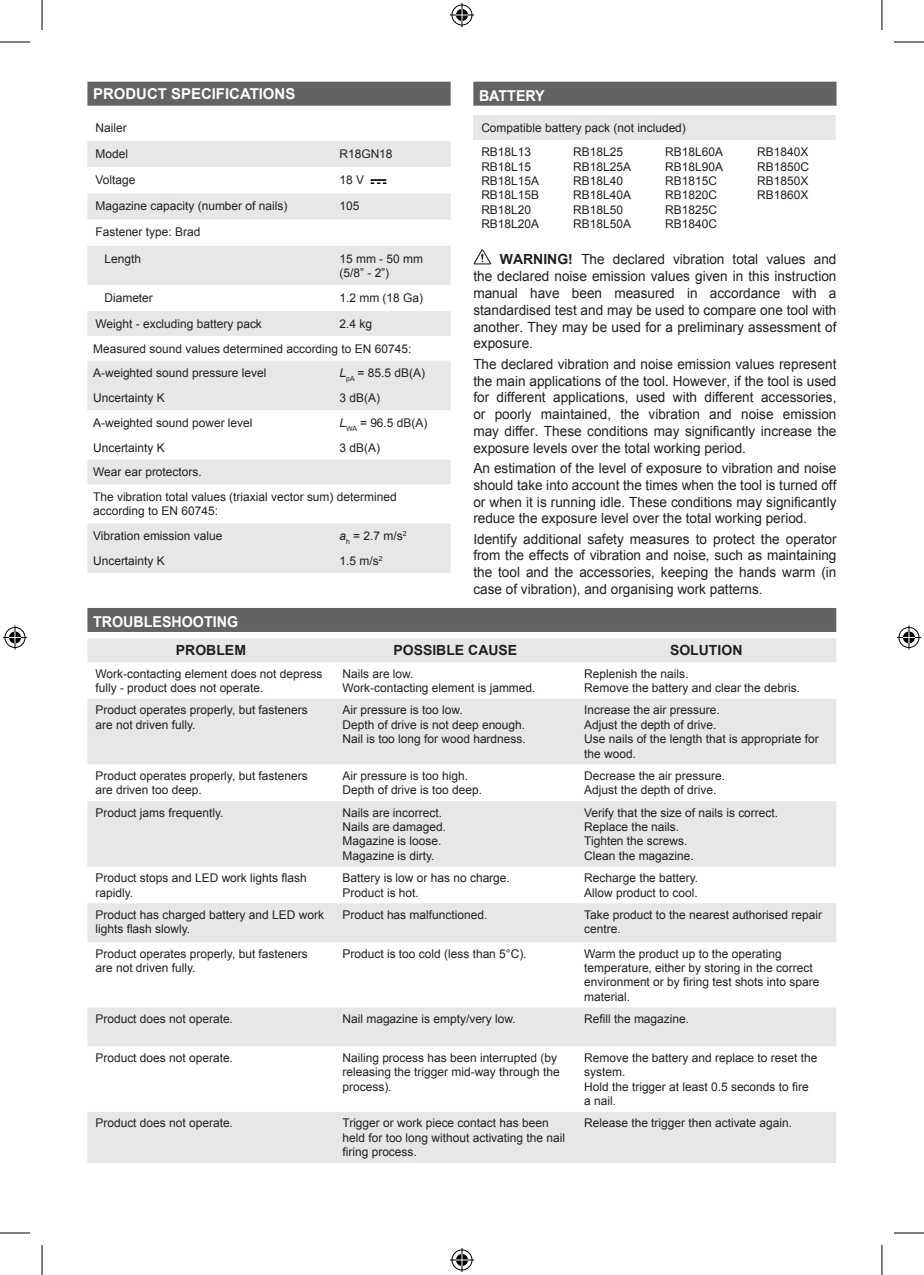
<style>
.page{position:relative;width:924px;height:1275px;background:#fff}
.page>*{position:absolute;margin:0;border:0;box-sizing:border-box;transform-origin:0 0}
.t1{font:700 15px "Arial";color:#fff;scale:.95 1}
.t2{font:700 15px "Arial";color:#fff}
.t3{font:14px/16.8px "Arial";color:#231f20;text-align:justify}
.t4{font:700 14px "Arial";color:#231f20}
.t5{font:12px/14.4px "Arial";color:#231f20}
.s1{font-style:italic}
.s2{font-weight:700}
</style>
<div class="page">
<div style="left:87px;top:82px;width:363px;height:24px;background:#636366"></div>
<svg style="left:87px;top:141px;width:363px;height:432px"></svg>
<div style="left:87px;top:360px;width:363px;height:50px;background:#e6e7e9"></div>
<svg style="left:370px;top:179px;width:16px;height:5px"></svg>
<div style="left:473px;top:82px;width:363px;height:24px;background:#636366"></div>
<div style="left:473px;top:115px;width:363px;height:25px;background:#e6e7e9"></div>
<hr style="left:835px;top:115px;width:2px;height:25px;background:#fff">
<svg style="left:473px;top:249px;width:18px;height:15px"></svg>
<div style="left:87px;top:608px;width:748px;height:24px;background:#636366"></div>
<svg style="left:87px;top:638px;width:748px;height:525px;fill:#e6e7e9"></svg>
<hr style="left:0;top:42px;width:30px;height:1px;background:#000">
<hr style="left:893px;top:42px;width:30px;height:1px;background:#000">
<hr style="left:0;top:1232px;width:30px;height:1px;background:#000">
<hr style="left:893px;top:1232px;width:30px;height:1px;background:#000">
<hr style="left:42px;top:0;width:1px;height:30px;background:#000">
<hr style="left:42px;top:1245px;width:1px;height:30px;background:#000">
<hr style="left:881px;top:0;width:1px;height:30px;background:#000">
<hr style="left:881px;top:1245px;width:1px;height:30px;background:#000">
<svg style="left:450px;top:3px;width:24px;height:24px"></svg>
<svg style="left:450px;top:1248px;width:24px;height:24px"></svg>
<svg style="left:3px;top:625px;width:24px;height:24px"></svg>
<svg style="left:897px;top:625px;width:23px;height:24px"></svg>
<p class="t2" style="left:93px;top:83px;width:204px">PRODUCT SPECIFICATIONS</p>
<p class="t5" style="left:95px;top:114px;width:34px;line-height:26.2px">Nailer<br>Model</p>
<p class="t5" style="left:339px;top:146px;width:55px">R18GN18</p>
<p class="t5" style="left:95px;top:173px;width:41px">Voltage</p>
<p class="t5" style="left:339px;top:173px;width:26px">18 V</p>
<p class="t5" style="left:95px;top:199px;width:193px">Magazine capacity (number of nails)</p>
<p class="t5" style="left:339px;top:199px;width:21px">105</p>
<p class="t5" style="left:104px;top:219px;width:97px;line-height:26.2px;text-indent:-9px">Fastener type: Brad<br>Length</p>
<p class="t5" style="left:339px;top:251px;width:85px">15 mm - 50 mm (5/8” - 2”)</p>
<p class="t5" style="left:104px;top:290px;width:50px">Diameter</p>
<p class="t5" style="left:339px;top:290px;width:85px">1.2 mm (18 Ga)</p>
<p class="t5" style="left:95px;top:316px;width:168px">Weight - excluding battery pack</p>
<p class="t5" style="left:93px;top:311px;width:319px;line-height:24.8px;text-indent:246px">2.4 kg<br>Measured sound values determined according to EN 60745:<br>A-weighted sound pressure level</p>
<p class="t5" style="left:339px;top:366px;width:87px"><span class="s1">L</span><sub>pA</sub> = 85.5 dB(A)</p>
<p class="t5" style="left:93px;top:391px;width:73px">Uncertainty K</p>
<p class="t5" style="left:339px;top:391px;width:42px">3 dB(A)</p>
<p class="t5" style="left:93px;top:415px;width:161px">A-weighted sound power level</p>
<p class="t5" style="left:339px;top:415px;width:89px"><span class="s1">L</span><sub>WA</sub> = 96.5 dB(A)</p>
<p class="t5" style="left:93px;top:440px;width:73px">Uncertainty K</p>
<p class="t5" style="left:339px;top:440px;width:42px">3 dB(A)</p>
<p class="t5" style="left:93px;top:460px;width:305px;line-height:24.8px">Wear ear protectors.<br>The vibration total values (triaxial vector sum) determined</p>
<p class="t5" style="left:93px;top:499px;width:131px;line-height:24.8px">according to EN 60745:<br>Vibration emission value</p>
<p class="t5" style="left:339px;top:529px;width:69px"><span class="s1">a</span><sub>h</sub> = 2.7 m/s<sup>2</sup></p>
<p class="t5" style="left:93px;top:553px;width:73px">Uncertainty K</p>
<p class="t5" style="left:339px;top:553px;width:45px">1.5 m/s<sup>2</sup></p>
<p class="t1" style="left:479px;top:85px;width:71px">BATTERY</p>
<p class="t5" style="left:481px;top:115px;width:206px;line-height:24.8px">Compatible battery pack (not included)<br>RB18L13</p>
<p class="t5" style="left:481px;top:159px;width:59px">RB18L15<br>RB18L15A<br>RB18L15B<br>RB18L20<br>RB18L20A</p>
<p class="t5" style="left:573px;top:145px;width:59px">RB18L25<br>RB18L25A<br>RB18L40<br>RB18L40A<br>RB18L50<br>RB18L50A</p>
<p class="t5" style="left:665px;top:145px;width:59px">RB18L60A<br>RB18L90A<br>RB1815C<br>RB1820C<br>RB1825C<br>RB1840C</p>
<p class="t5" style="left:757px;top:145px;width:53px;text-align:justify">RB1840X RB1850C RB1850X RB1860X</p>
<p class="t3" style="left:473px;top:251px;width:364px;text-indent:26px"><span class="s2">WARNING!</span> The declared vibration total values and the declared noise emission values given in this instruction manual have been measured in accordance with a standardised test and may be used to compare one tool with another. They may be used for a preliminary assessment of exposure.</p>
<p class="t3" style="left:473px;top:355px;width:364px">The declared vibration and noise emission values represent the main applications of the tool. However, if the tool is used for different applications, used with different accessories, or poorly maintained, the vibration and noise emission may differ. These conditions may significantly increase the exposure levels over the total working period.</p>
<p class="t3" style="left:473px;top:460px;width:364px">An estimation of the level of exposure to vibration and noise should take into account the times when the tool is turned off or when it is running idle. These conditions may significantly reduce the exposure level over the total working period.</p>
<p class="t3" style="left:473px;top:530px;width:364px">Identify additional safety measures to protect the operator from the effects of vibration and noise, such as maintaining the tool and the accessories, keeping the hands warm (in case of vibration), and organising work patterns.</p>
<p class="t1" style="left:93px;top:611px;width:154px">TROUBLESHOOTING</p>
<p class="t4" style="left:176px;top:641px;width:71px">PROBLEM</p>
<p class="t4" style="left:393px;top:641px;width:125px">POSSIBLE CAUSE</p>
<p class="t4" style="left:669px;top:641px;width:74px">SOLUTION</p>
<p class="t5" style="left:95px;top:666px;width:228px">Work-contacting element does not depress fully - product does not operate.</p>
<p class="t5" style="left:342px;top:666px;width:194px">Nails are low.<br>Work-contacting element is jammed.</p>
<p class="t5" style="left:584px;top:666px;width:217px">Replenish the nails.<br>Remove the battery and clear the debris.</p>
<p class="t5" style="left:95px;top:703px;width:214px">Product operates properly, but fasteners are not driven fully.</p>
<p class="t5" style="left:342px;top:703px;width:185px">Air pressure is too low.<br>Depth of drive is not deep enough.<br>Nail is too long for wood hardness.</p>
<p class="t5" style="left:584px;top:703px;width:236px">Increase the air pressure.<br>Adjust the depth of drive.<br>Use nails of the length that is appropriate for the wood.</p>
<p class="t5" style="left:95px;top:768px;width:214px">Product operates properly, but fasteners are driven too deep.</p>
<p class="t5" style="left:342px;top:768px;width:141px">Air pressure is too high.<br>Depth of drive is too deep.</p>
<p class="t5" style="left:584px;top:768px;width:142px">Decrease the air pressure.<br>Adjust the depth of drive.</p>
<p class="t5" style="left:95px;top:805px;width:129px">Product jams frequently.</p>
<p class="t5" style="left:342px;top:805px;width:105px">Nails are incorrect.<br>Nails are damaged.<br>Magazine is loose.<br>Magazine is dirty.</p>
<p class="t5" style="left:584px;top:805px;width:195px">Verify that the size of nails is correct.<br>Replace the nails.<br>Tighten the screws.<br>Clean the magazine.</p>
<p class="t5" style="left:95px;top:871px;width:213px">Product stops and LED work lights flash rapidly.</p>
<p class="t5" style="left:342px;top:871px;width:169px">Battery is low or has no charge.<br>Product is hot.</p>
<p class="t5" style="left:584px;top:871px;width:115px">Recharge the battery.<br>Allow product to cool.</p>
<p class="t5" style="left:95px;top:907px;width:230px">Product has charged battery and LED work lights flash slowly.</p>
<p class="t5" style="left:342px;top:907px;width:146px">Product has malfunctioned.</p>
<p class="t5" style="left:584px;top:907px;width:239px">Take product to the nearest authorised repair centre.</p>
<p class="t5" style="left:95px;top:946px;width:214px">Product operates properly, but fasteners are not driven fully.</p>
<p class="t5" style="left:342px;top:946px;width:185px">Product is too cold (less than 5°C).</p>
<p class="t5" style="left:584px;top:946px;width:236px">Warm the product up to the operating temperature, either by storing in the correct environment or by firing test shots into spare material.</p>
<p class="t5" style="left:95px;top:1011px;width:139px">Product does not operate.</p>
<p class="t5" style="left:342px;top:1011px;width:175px">Nail magazine is empty/very low.</p>
<p class="t5" style="left:584px;top:1011px;width:106px">Refill the magazine.</p>
<p class="t5" style="left:95px;top:1050px;width:139px">Product does not operate.</p>
<p class="t5" style="left:342px;top:1050px;width:218px">Nailing process has been interrupted (by releasing the trigger mid-way through the process).</p>
<p class="t5" style="left:584px;top:1050px;width:234px">Remove the battery and replace to reset the system.<br>Hold the trigger at least 0.5 seconds to fire a nail.</p>
<p class="t5" style="left:95px;top:1116px;width:139px">Product does not operate.</p>
<p class="t5" style="left:342px;top:1116px;width:224px">Trigger or work piece contact has been held for too long without activating the nail firing process.</p>
<p class="t5" style="left:584px;top:1116px;width:209px">Release the trigger then activate again.</p>
</div>
